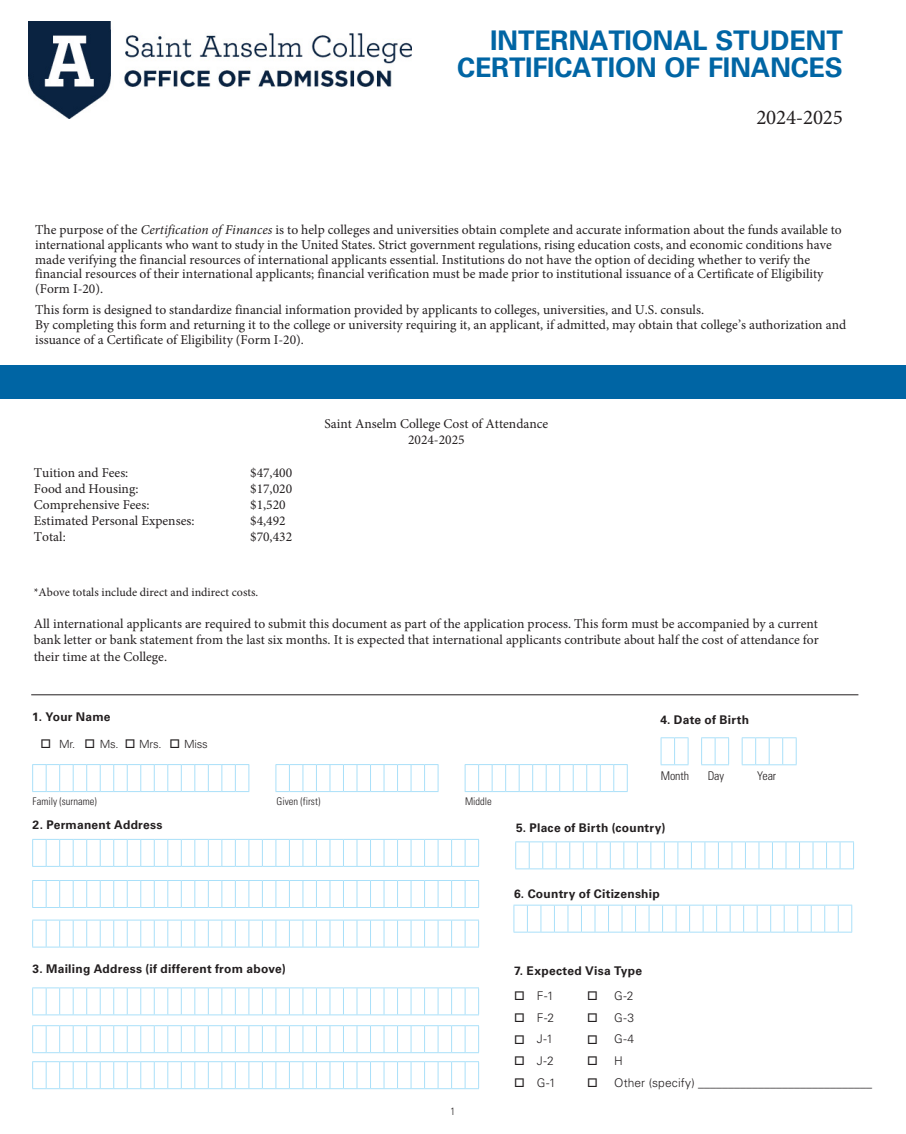
<style>
.page{position:relative;width:906px;height:1134px;background:#fff}
.page>*{position:absolute;margin:0;border:0;box-sizing:border-box;transform-origin:0 0}
.t1{font:700 27px/26.5px "Univers LT Std";letter-spacing:-.01em;color:#0065a4;text-align:right}
.t2{font:21px "Minion Pro";letter-spacing:-.01em;color:#231f20}
.t3{font:13.5px/15px "Minion Pro";color:#231f20}
.t4{font:700 12px "Univers LT Std";letter-spacing:.025em;color:#231f20}
.t5{font:300 12px "Univers LT Std";letter-spacing:.01em;color:#231f20}
.t6{font:12px "Minion Pro";color:#231f20}
.t7{font:300 condensed 12px "Univers LT Std";letter-spacing:-.005em;color:#231f20}
.t8{font:300 11.25px "Univers LT Std";letter-spacing:-.025em;color:#231f20}
.t9{font:300 condensed 10.5px "Univers LT Std";color:#231f20}
.s1{font-style:italic}
</style>
<div class="page">
<hr style="left:31px;top:694px;width:827px;height:1px;background:#231f20">
<svg style="left:464px;top:764px;width:163px;height:28px"></svg>
<svg style="left:275px;top:764px;width:163px;height:28px"></svg>
<svg style="left:32px;top:764px;width:217px;height:28px"></svg>
<svg style="left:741px;top:737px;width:55px;height:28px"></svg>
<svg style="left:701px;top:737px;width:28px;height:28px"></svg>
<svg style="left:660px;top:737px;width:28px;height:28px"></svg>
<svg style="left:32px;top:1061px;width:447px;height:28px"></svg>
<svg style="left:32px;top:1025px;width:447px;height:28px"></svg>
<svg style="left:32px;top:988px;width:447px;height:28px"></svg>
<div style="left:0;top:365px;width:905px;height:33px;background:#0065a4"></div>
<svg style="left:32px;top:839px;width:447px;height:28px"></svg>
<svg style="left:32px;top:880px;width:447px;height:28px"></svg>
<svg style="left:32px;top:920px;width:447px;height:28px"></svg>
<svg style="left:515px;top:842px;width:338px;height:27px"></svg>
<svg style="left:513px;top:905px;width:338px;height:28px"></svg>
<img style="left:29px;top:21px;width:382px;height:98px">
<p class="t1" style="left:457px;top:28px;width:387px">INTERNATIONAL STUDENT<br>CERTIFICATION OF FINANCES</p>
<p class="t2" style="left:756px;top:103px;width:88px">2024-2025</p>
<p class="t3" style="left:35px;top:222px;width:807px">The purpose of the <span class="s1">Certification of Finances</span> is to help colleges and universities obtain complete and accurate information about the funds available to international applicants who want to study in the United States. Strict government regulations, rising education costs, and economic conditions have made verifying the financial resources of international applicants essential. Institutions do not have the option of deciding whether to verify the financial resources of their international applicants; financial verification must be made prior to institutional issuance of a Certificate of Eligibility (Form I-20).</p>
<p class="t3" style="left:35px;top:303px;width:812px">This form is designed to standardize financial information provided by applicants to colleges, universities, and U.S. consuls.<br>By completing this form and returning it to the college or university requiring it, an applicant, if admitted, may obtain that college’s authorization and issuance of a Certificate of Eligibility (Form I-20).</p>
<p class="t3" style="left:34px;top:465px;width:96px">Tuition and Fees:</p>
<p class="t3" style="left:250px;top:465px;width:43px">$47,400</p>
<p class="t3" style="left:34px;top:481px;width:106px">Food and Housing:</p>
<p class="t3" style="left:250px;top:481px;width:43px">$17,020</p>
<p class="t3" style="left:34px;top:497px;width:117px">Comprehensive Fees:</p>
<p class="t3" style="left:250px;top:497px;width:37px">$1,520</p>
<p class="t3" style="left:34px;top:513px;width:162px">Estimated Personal Expenses:</p>
<p class="t3" style="left:250px;top:513px;width:37px">$4,492</p>
<p class="t3" style="left:34px;top:530px;width:33px">Total:</p>
<p class="t3" style="left:250px;top:530px;width:43px">$70,432</p>
<p class="t3" style="left:324px;top:416px;width:225px;line-height:16.2px;text-align:center">Saint Anselm College Cost of Attendance<br>2024-2025</p>
<p class="t6" style="left:34px;top:585px;width:226px">*Above totals include direct and indirect costs.</p>
<p class="t3" style="left:34px;top:616px;width:786px;line-height:16.2px;text-align:justify">All international applicants are required to submit this document as part of the application process. This form must be accompanied by a current bank letter or bank statement from the last six months. It is expected that international applicants contribute about half the cost of attendance for their time at the College.</p>
<p class="t4" style="left:32px;top:709px;width:80px">1. Your Name</p>
<p class="t8" style="left:40px;top:737px;width:169px">□ Mr. □ Ms. □ Mrs. □ Miss</p>
<p class="t9" style="left:33px;top:795px;width:66px">Family (surname)</p>
<p class="t4" style="left:33px;top:818px;width:131px">2. Permanent Address</p>
<p class="t9" style="left:276px;top:795px;width:45px">Given (first)</p>
<p class="t9" style="left:465px;top:795px;width:28px">Middle</p>
<p class="t4" style="left:660px;top:713px;width:90px">4. Date of Birth</p>
<p class="t7" style="left:660px;top:769px;width:30px">Month</p>
<p class="t4" style="left:516px;top:821px;width:151px">5. Place of Birth (country)</p>
<p class="t7" style="left:707px;top:769px;width:18px">Day</p>
<p class="t7" style="left:756px;top:769px;width:21px">Year</p>
<p class="t4" style="left:514px;top:887px;width:147px">6. Country of Citizenship</p>
<p class="t4" style="left:33px;top:962px;width:254px">3. Mailing Address (if different from above)</p>
<p class="t4" style="left:514px;top:964px;width:129px">7. Expected Visa Type</p>
<p class="t5" style="left:514px;top:989px;width:41px">□ F-1</p>
<p class="t5" style="left:587px;top:989px;width:48px">□ G-2</p>
<p class="t5" style="left:514px;top:1010px;width:42px">□ F-2</p>
<p class="t5" style="left:587px;top:1010px;width:48px">□ G-3</p>
<p class="t5" style="left:514px;top:1032px;width:41px">□ J-1</p>
<p class="t5" style="left:587px;top:1032px;width:49px">□ G-4</p>
<p class="t5" style="left:514px;top:1053px;width:41px">□ J-2</p>
<p class="t5" style="left:587px;top:1053px;width:37px">□ H</p>
<p class="t5" style="left:514px;top:1075px;width:43px">□ G-1</p>
<p class="t5" style="left:587px;top:1075px;width:286px">□ Other (specify) _____________________________</p>
<p class="t9" style="left:450px;top:1105px;width:6px">1</p>
</div>
